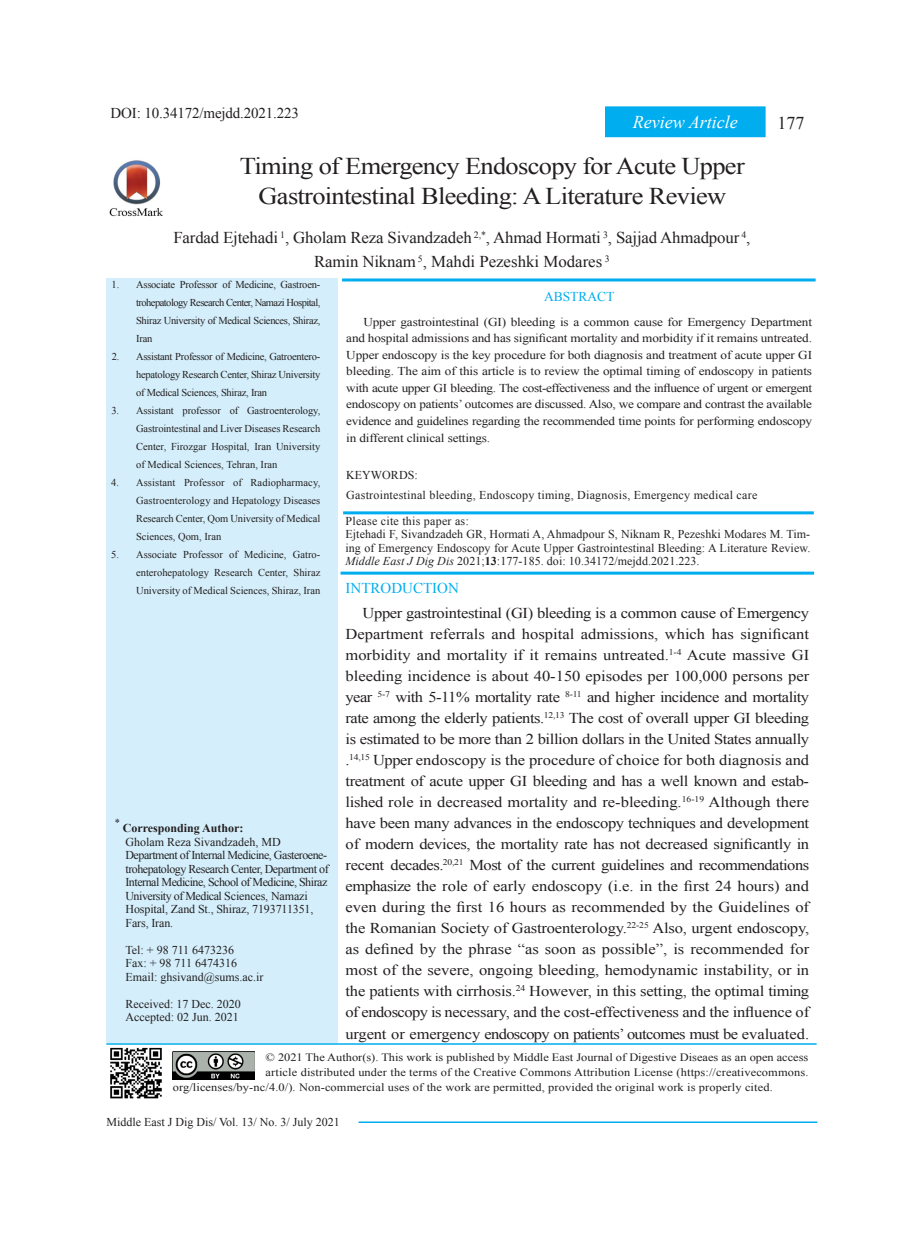
<style>
.page{position:relative;width:923px;height:1234px;background:#fff}
.page>*{position:absolute;margin:0;border:0;box-sizing:border-box;transform-origin:0 0}
.t1{font:24px "Times New Roman";letter-spacing:-.025em;color:#231f20;scale:1.1 1}
.t2{font:italic 18px "Times New Roman";color:#fff}
.t3{font:18px "Times New Roman";color:#231f20}
.t4{font:16.5px "Times New Roman";letter-spacing:-.01em;color:#231f20}
.t5{font:15px/21px "Times New Roman";letter-spacing:-.02em;color:#231f20;text-align:justify;scale:1.1 1}
.t6{font:15px "Times New Roman";letter-spacing:-.02em;color:#231f20}
.t7{font:15px "Times New Roman";color:#00aeef}
.t8{font:13.5px "Times New Roman";color:#00aeef}
.t9{font:12px/16.5px "Times New Roman";color:#231f20;text-align:justify;scale:1.1 1}
.t10{font:12px/13.5px "Times New Roman";color:#231f20;text-align:justify}
.t11{font:12px/13.5px "Times New Roman";letter-spacing:-.04em;color:#231f20}
.t12{font:12px "Times New Roman";letter-spacing:.02em;color:#231f20}
.t13{font:700 12px "Times New Roman";color:#231f20}
.t14{font:11.25px/15px "Times New Roman";letter-spacing:.01em;color:#231f20;scale:1.1 1}
.t15{font:10.5px/18px "Times New Roman";letter-spacing:-.01em;color:#231f20;text-align:justify}
.s1{font-style:italic}
.s2{font-weight:700}
</style>
<div class="page">
<hr style="left:358px;top:1121px;width:459px;height:1px;background:#00aeef">
<hr style="left:342px;top:278px;width:473px;height:3px;background:#00aeef">
<div style="left:106px;top:278px;width:231px;height:764px;background:#d4effb"></div>
<hr style="left:340px;top:571px;width:474px;height:3px;background:#00aeef">
<hr style="left:343px;top:511px;width:471px;height:3px;background:#00aeef">
<div style="left:606px;top:107px;width:159px;height:29px;background:#00aeef"></div>
<div style="left:605px;top:106px;width:160px;height:31px;border:2px solid #00aeef"></div>
<hr style="left:106px;top:1042px;width:710px;height:2px;background:#00aeef">
<img style="left:173px;top:1051px;width:82px;height:27px">
<img style="left:110px;top:1047px;width:52px;height:52px">
<img style="left:109px;top:160px;width:54px;height:57px">
<p class="t6" style="left:111px;top:103px;width:190px">DOI: 10.34172/mejdd.2021.223</p>
<p class="t2" style="left:633px;top:110px;width:107px">Review Article</p>
<p class="t1" style="left:240px;top:150px;width:460px">Timing of Emergency Endoscopy for Acute Upper</p>
<p class="t1" style="left:258px;top:180px;width:426px">Gastrointestinal Bleeding: A Literature Review</p>
<p class="t4" style="left:173px;top:226px;width:578px">Fardad Ejtehadi <sup>1</sup>, Gholam Reza Sivandzadeh <sup>2,*</sup>, Ahmad Hormati <sup>3</sup>, Sajjad Ahmadpour <sup>4</sup>,</p>
<p class="t4" style="left:314px;top:250px;width:297px">Ramin Niknam <sup>5</sup>, Mahdi Pezeshki Modares <sup>3</sup></p>
<p class="t3" style="left:777px;top:110px;width:28px">177</p>
<p class="t15" style="left:136px;top:275px;width:186px;text-indent:-24px">1. Associate Professor of Medicine, Gastroen&shy;trohepatology Research Center, Namazi Hospital, Shiraz University of Medical Sciences, Shiraz, Iran</p>
<p class="t15" style="left:136px;top:347px;width:186px;text-indent:-24px">2. Assistant Professor of Medicine, Gatroentero&shy;hepatology Research Center, Shiraz University of Medical Sciences, Shiraz, Iran</p>
<p class="t15" style="left:136px;top:401px;width:186px;text-indent:-25px">3. Assistant professor of Gastroenterology, Gastrointestinal and Liver Diseases Research Center, Firozgar Hospital, Iran University of Medical Sciences, Tehran, Iran</p>
<p class="t15" style="left:136px;top:473px;width:186px;text-indent:-25px">4. Assistant Professor of Radiopharmacy, Gastroenterology and Hepatology Diseases Research Center, Qom University of Medical Sciences, Qom, Iran</p>
<p class="t15" style="left:136px;top:545px;width:186px;text-indent:-25px">5. Associate Professor of Medicine, Gatro&shy;enterohepatology Research Center, Shiraz University of Medical Sciences, Shiraz, Iran</p>
<p class="t15" style="left:115px;top:813px;width:7px">*</p>
<p class="t13" style="left:123px;top:819px;width:122px">Corresponding Author:</p>
<p class="t10" style="left:125px;top:834px;width:157px">Gholam Reza Sivandzadeh, MD</p>
<p class="t11" style="left:125px;top:847px;width:205px">Department of Internal Medicine, Gasteroene&shy;trohepatology Research Center, Department of Internal Medicine, School of Medicine, Shiraz University of Medical Sciences, Namazi Hospital, Zand St., Shiraz, 7193711351, Fars, Iran.</p>
<p class="t10" style="left:125px;top:942px;width:110px">Tel: + 98 711 6473236</p>
<p class="t10" style="left:125px;top:955px;width:113px">Fax: + 98 711 6474316</p>
<p class="t10" style="left:125px;top:969px;width:140px">Email: ghsivand@sums.ac.ir</p>
<p class="t10" style="left:125px;top:996px;width:117px">Received: 17 Dec. 2020</p>
<p class="t10" style="left:125px;top:1009px;width:115px">Accepted: 02 Jun. 2021</p>
<p class="t8" style="left:544px;top:287px;width:72px">ABSTRACT</p>
<p class="t9" style="left:346px;top:313px;width:425px;text-indent:17px">Upper gastrointestinal (GI) bleeding is a common cause for Emergency Department and hospital admissions and has significant mortality and morbidity if it remains untreated.<br>Upper endoscopy is the key procedure for both diagnosis and treatment of acute upper GI bleeding. The aim of this article is to review the optimal timing of endoscopy in patients with acute upper GI bleeding. The cost-effectiveness and the influence of urgent or emergent endoscopy on patients’ outcomes are discussed. Also, we compare and contrast the available evidence and guidelines regarding the recommended time points for performing endoscopy in different clinical settings.</p>
<p class="t10" style="left:346px;top:467px;width:73px">KEYWORDS:</p>
<p class="t12" style="left:346px;top:487px;width:412px">Gastrointestinal bleeding, Endoscopy timing, Diagnosis, Emergency medical care</p>
<p class="t12" style="left:345px;top:512px;width:125px">Please cite this paper as:</p>
<p class="t10" style="left:345px;top:527px;width:466px">Ejtehadi F, Sivandzadeh GR, Hormati A, Ahmadpour S, Niknam R, Pezeshki Modares M. Tim&shy;ing of Emergency Endoscopy for Acute Upper Gastrointestinal Bleeding: A Literature Review.<br><span class="s1">Middle East J Dig Dis</span> 2021;<span class="s2">13</span>:177-185. doi: 10.34172/mejdd.2021.223.</p>
<p class="t7" style="left:345px;top:577px;width:115px">INTRODUCTION</p>
<p class="t5" style="left:345px;top:602px;width:423px;text-indent:17px">Upper gastrointestinal (GI) bleeding is a common cause of Emergency Department referrals and hospital admissions, which has significant morbidity and mortality if it remains untreated.<sup>1-4</sup> Acute massive GI bleeding incidence is about 40-150 episodes per 100,000 persons per year <sup>5-7</sup> with 5-11% mortality rate <sup>8-11</sup> and higher incidence and mortality rate among the elderly patients.<sup>12,13</sup> The cost of overall upper GI bleeding is estimated to be more than 2 billion dollars in the United States annually .<sup>14,15</sup> Upper endoscopy is the procedure of choice for both diagnosis and treatment of acute upper GI bleeding and has a well known and estab&shy;lished role in decreased mortality and re-bleeding.<sup>16-19</sup> Although there have been many advances in the endoscopy techniques and development of modern devices, the mortality rate has not decreased significantly in recent decades.<sup>20,21</sup> Most of the current guidelines and recommendations emphasize the role of early endoscopy (i.e. in the first 24 hours) and even during the first 16 hours as recommended by the Guidelines of the Romanian Society of Gastroenterology.<sup>22-25</sup> Also, urgent endoscopy, as defined by the phrase “as soon as possible”, is recommended for most of the severe, ongoing bleeding, hemodynamic instability, or in the patients with cirrhosis.<sup>24</sup> However, in this setting, the optimal timing of endoscopy is necessary, and the cost-effectiveness and the influence of urgent or emergency endoscopy on patients’ outcomes must be evaluated.</p>
<p class="t14" style="left:265px;top:1049px;width:495px">© 2021 The Author(s). This work is published by Middle East Journal of Digestive Diseaes as an open access</p>
<p class="t14" style="left:173px;top:1064px;width:579px;text-indent:93px">article distributed under the terms of the Creative Commons Attribution License (https://creativecommons. org/licenses/by-nc/4.0/). Non-commercial uses of the work are permitted, provided the original work is properly cited.</p>
<p class="t10" style="left:106px;top:1114px;width:235px">Middle East J Dig Dis/ Vol. 13/ No. 3/ July 2021</p>
</div>
